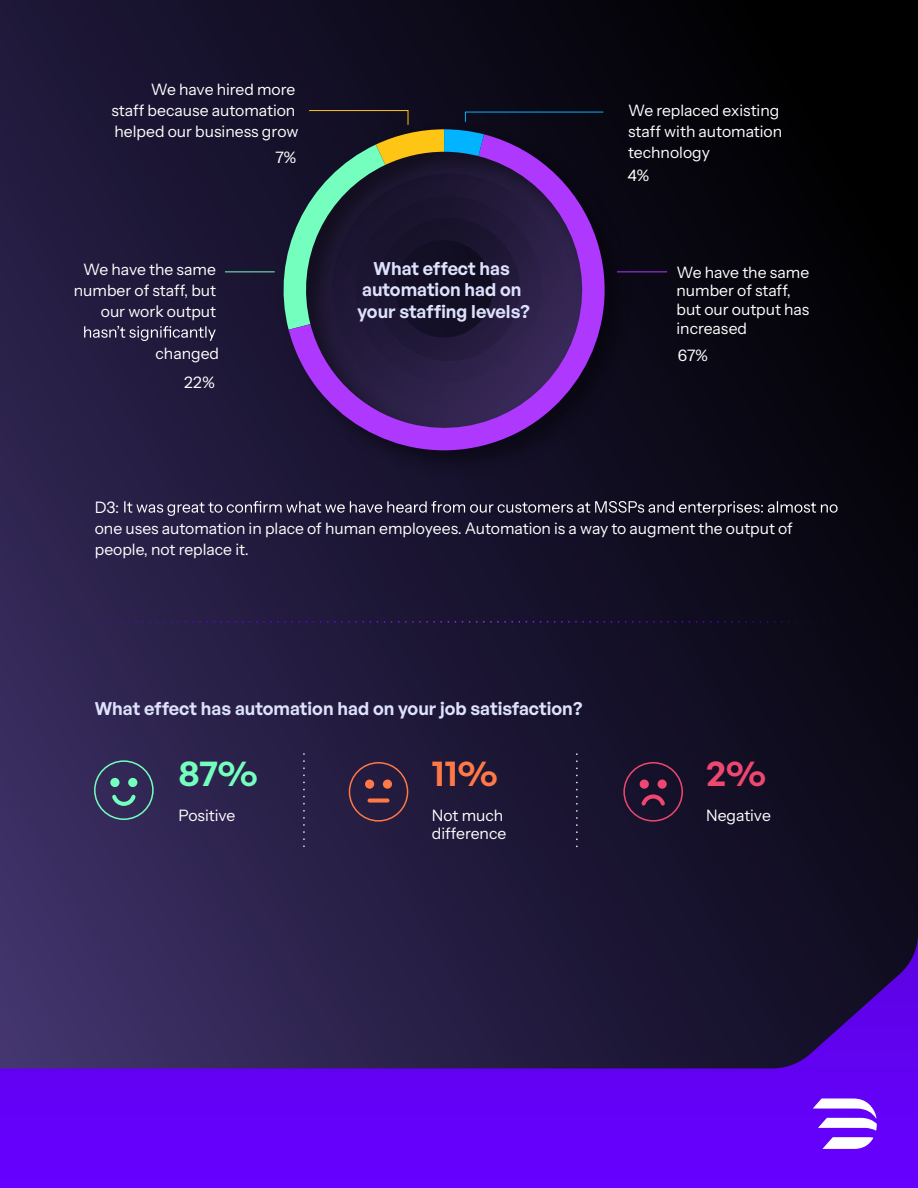
<style>
.page{position:relative;width:918px;height:1188px;background:#fff}
.page>*{position:absolute;margin:0;border:0;box-sizing:border-box;transform-origin:0 0}
.t1{font:600 36px "General Sans";color:#74ffbe}
.t2{font:600 36px "General Sans";color:#ff7846}
.t3{font:600 36px "General Sans";color:#ef476f}
.t4{font:600 18px/21.6px "General Sans";color:#dee2fd;text-align:center}
.t5{font:15.75px/21px "Instrument Sans";color:#fff}
</style>
<div class="page">
<div style="left:0;top:7px;width:918px;height:1181px;background:#6401fa"></div>
<svg style="left:823px;top:1137px;width:50px;height:12px"></svg>
<svg style="left:813px;top:1099px;width:64px;height:32px"></svg>
<svg style="left:0;top:797px;width:918px;height:271px;background:#271c46"></svg>
<img style="left:0;top:0;width:918px;height:797px">
<svg style="left:289px;top:134px;width:333px;height:333px;background:#371c57"></svg>
<svg style="left:617px;top:260px;width:51px;height:13px"></svg>
<svg style="left:84px;top:326px;width:132px;height:15px;background:#4e4964"></svg>
<svg style="left:225px;top:110px;width:379px;height:220px;background:#2c2845"></svg>
<svg style="left:124px;top:501px;width:714px;height:15px;background:#423e53"></svg>
<svg style="left:303px;top:753px;width:2px;height:23px"></svg>
<svg style="left:303px;top:803px;width:2px;height:44px"></svg>
<svg style="left:576px;top:753px;width:2px;height:9px"></svg>
<svg style="left:576px;top:796px;width:2px;height:44px"></svg>
<div style="left:94px;top:760px;width:60px;height:60px;border:2px solid #74ffbe;border-radius:50%"></div>
<div style="left:110px;top:778px;width:10px;height:9px;background:#74ffbe;border-radius:50%"></div>
<div style="left:128px;top:778px;width:9px;height:9px;background:#74ffbe;border-radius:50%"></div>
<svg style="left:112px;top:795px;width:24px;height:11px"></svg>
<div style="left:349px;top:762px;width:59px;height:60px;border:2px solid #ff7846;border-radius:50%"></div>
<div style="left:365px;top:780px;width:9px;height:9px;background:#ff7846;border-radius:50%"></div>
<div style="left:383px;top:780px;width:9px;height:9px;background:#ff7846;border-radius:50%"></div>
<div style="left:368px;top:798px;width:22px;height:5px;background:#ff7846;border-radius:2px"></div>
<svg style="left:641px;top:794px;width:24px;height:12px"></svg>
<div style="left:623px;top:762px;width:60px;height:60px;border:2px solid #ef476f;border-radius:50%"></div>
<div style="left:640px;top:780px;width:9px;height:9px;background:#ef476f;border-radius:50%"></div>
<div style="left:658px;top:780px;width:9px;height:9px;background:#ef476f;border-radius:50%"></div>
<svg style="left:660px;top:621px;width:172px;height:2px"></svg>
<p class="t5" style="left:112px;top:79px;width:188px;text-indent:39px">We have hired more staff because automation helped our business grow</p>
<p class="t5" style="left:74px;top:259px;width:144px;text-align:right">We have the same number of staff, but our work output</p>
<p class="t5" style="left:156px;top:338px;width:65px;line-height:29.4px;text-align:right">changed<br>22%</p>
<p class="t5" style="left:276px;top:147px;width:22px">7%</p>
<p class="t4" style="left:358px;top:257px;width:174px">What effect has automation had on your staffing levels?</p>
<p class="t5" style="left:628px;top:100px;width:156px">We replaced existing staff with automation technology</p>
<p class="t5" style="left:628px;top:165px;width:23px">4%</p>
<p class="t5" style="left:676px;top:263px;width:134px;line-height:18.9px">We have the same number of staff, but our output has increased</p>
<p class="t5" style="left:678px;top:345px;width:32px">67%</p>
<p class="t5" style="left:95px;top:497px;width:700px">D3:<br>one uses automation in place of human employees. Automation is a way to augment the output of people, not replace it.</p>
<p class="t4" style="left:95px;top:697px;width:489px">What effect has automation had on your job satisfaction?</p>
<h1 class="t1" style="left:179px;top:750px;width:81px">87%</h1>
<p class="t5" style="left:179px;top:805px;width:58px">Positive</p>
<h1 class="t2" style="left:432px;top:750px;width:67px">11%</h1>
<p class="t5" style="left:432px;top:806px;width:76px;line-height:18px">Not much difference</p>
<h1 class="t3" style="left:706px;top:750px;width:61px">2%</h1>
<p class="t5" style="left:706px;top:805px;width:66px">Negative</p>
</div>
